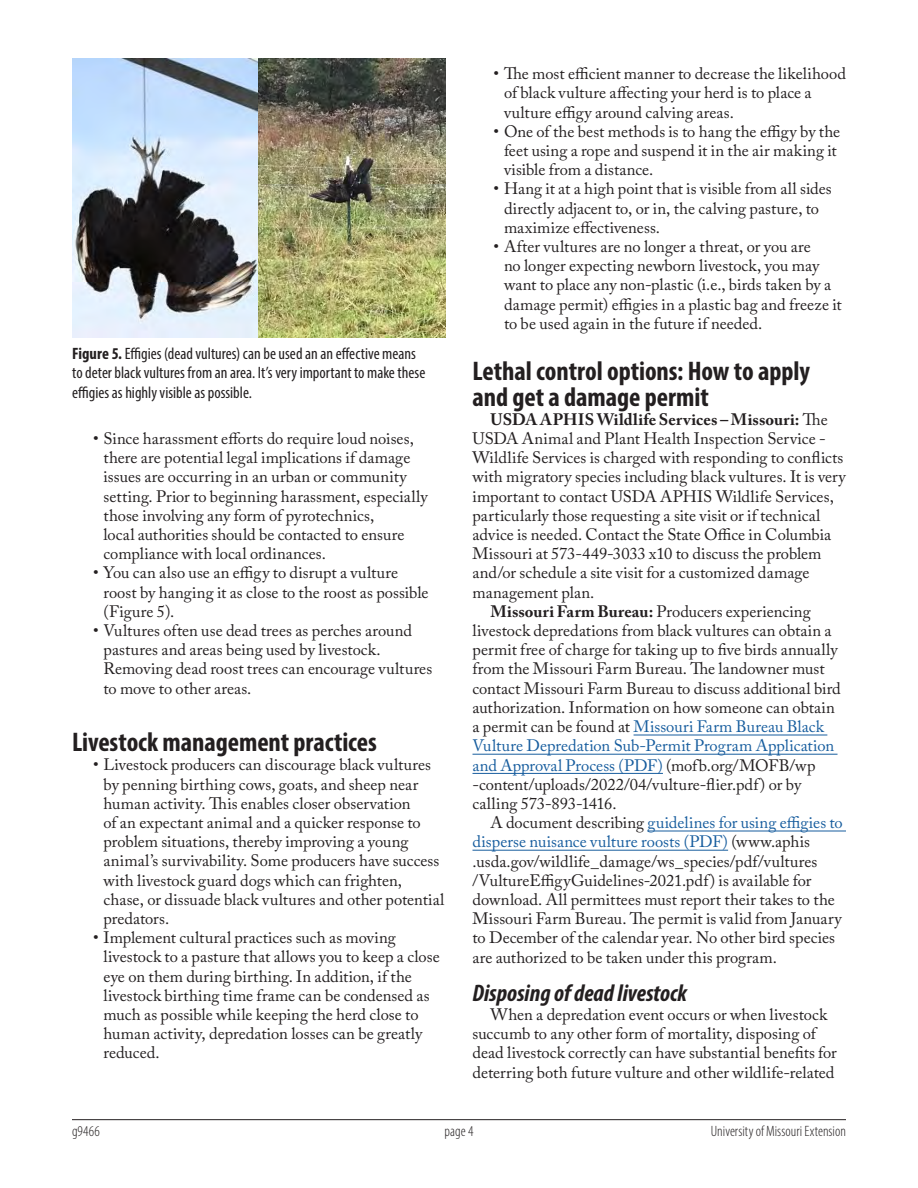
<style>
.page{position:relative;width:918px;height:1188px;background:#fff}
.page>*{position:absolute;margin:0;border:0;box-sizing:border-box;transform-origin:0 0}
.H2_2_lines{font:700 condensed 27px/25.2px "Myriad Pro";color:#231f20}
.t1{font:italic 700 condensed 24px "Myriad Pro";color:#231f20}
.Text{font:16.5px/19.2px "Adobe Caslon Pro";letter-spacing:.005em;color:#231f20}
.t2{font:condensed 16.5px/19.2px "Myriad Pro";color:#231f20}
.t3{font:300 condensed 15px "Myriad Pro";color:#231f20}
.s1{font-weight:700}
.s2{color:#175d9e}
</style>
<div class="page">
<hr style="left:72px;top:1119px;width:774px;height:1px;background:#231f20">
<hr style="left:634px;top:735px;width:193px;height:1px;background:#175d9e">
<hr style="left:472px;top:754px;width:366px;height:1px;background:#175d9e">
<hr style="left:472px;top:773px;width:191px;height:1px;background:#175d9e">
<hr style="left:648px;top:831px;width:198px;height:1px;background:#175d9e">
<hr style="left:472px;top:850px;width:256px;height:1px;background:#175d9e">
<img style="left:72px;top:58px;width:374px;height:280px">
<p class="t2" style="left:72px;top:344px;width:355px"><span class="s1">Figure 5.</span> Effigies (dead vultures) can be used an an effective means to deter black vultures from an area. It’s very important to make these effigies as highly visible as possible.</p>
<p class="Text" style="left:104px;top:429px;width:326px;text-indent:-10px">• Since harassment efforts do require loud noises, there are potential legal implications if damage issues are occurring in an urban or community setting. Prior to beginning harassment, especially those involving any form of pyrotechnics,<br>local authorities should be contacted to ensure compliance with local ordinances.</p>
<p class="Text" style="left:104px;top:563px;width:327px;text-indent:-10px">• You can also use an effigy to disrupt a vulture roost by hanging it as close to the roost as possible (Figure 5).</p>
<p class="Text" style="left:104px;top:621px;width:330px;text-indent:-10px">• Vultures often use dead trees as perches around pastures and areas being used by livestock.<br>Removing dead roost trees can encourage vultures to move to other areas.</p>
<h2 class="H2_2_lines" style="left:72px;top:729px;width:306px">Livestock management practices</h2>
<p class="Text" style="left:104px;top:755px;width:343px;text-indent:-10px">• Livestock producers can discourage black vultures by penning birthing cows, goats, and sheep near human activity. This enables closer observation<br>of an expectant animal and a quicker response to problem situations, thereby improving a young animal’s survivability. Some producers have success with livestock guard dogs which can frighten, chase, or dissuade black vultures and other potential predators.</p>
<p class="Text" style="left:104px;top:928px;width:338px;text-indent:-10px">• Implement cultural practices such as moving livestock to a pasture that allows you to keep a close eye on them during birthing. In addition, if the livestock birthing time frame can be condensed as much as possible while keeping the herd close to human activity, depredation losses can be greatly reduced.</p>
<p class="Text" style="left:504px;top:64px;width:343px;text-indent:-10px">• The most efficient manner to decrease the likelihood of black vulture affecting your herd is to place a vulture effigy around calving areas.</p>
<p class="Text" style="left:504px;top:122px;width:338px;text-indent:-10px">• One of the best methods is to hang the effigy by the feet using a rope and suspend it in the air making it visible from a distance.</p>
<p class="Text" style="left:504px;top:179px;width:329px;text-indent:-10px">• Hang it at a high point that is visible from all sides directly adjacent to, or in, the calving pasture, to maximize effectiveness.</p>
<p class="Text" style="left:504px;top:237px;width:339px;text-indent:-10px">• After vultures are no longer a threat, or you are<br>no longer expecting newborn livestock, you may want to place any non-plastic (i.e., birds taken by a damage permit) effigies in a plastic bag and freeze it to be used again in the future if needed.</p>
<p class="H2_2_lines" style="left:472px;top:358px;width:339px">Lethal control options: How to apply and get a damage permit</p>
<p class="Text" style="left:472px;top:410px;width:375px;text-indent:18px"><span class="s1">USDA APHIS Wildlife Services – Missouri:</span> The USDA Animal and Plant Health Inspection Service - Wildlife Services is charged with responding to conflicts with migratory species including black vultures. It is very important to contact USDA APHIS Wildlife Services, particularly those requesting a site visit or if technical advice is needed. Contact the State Office in Columbia Missouri at 573-449-3033 x10 to discuss the problem and/or schedule a site visit for a customized damage management plan.</p>
<p class="Text" style="left:472px;top:602px;width:370px;text-indent:18px"><span class="s1">Missouri Farm Bureau:</span> Producers experiencing livestock depredations from black vultures can obtain a permit free of charge for taking up to five birds annually from the Missouri Farm Bureau. The landowner must contact Missouri Farm Bureau to discuss additional bird authorization. Information on how someone can obtain a permit can be found at <span class="s2">Missouri Farm Bureau Black Vulture Depredation Sub-Permit Program Application and Approval Process (PDF)</span> (mofb.org/MOFB/wp -content/uploads/2022/04/vulture-flier.pdf) or by calling 573-893-1416.</p>
<p class="Text" style="left:472px;top:813px;width:372px;text-indent:18px">A document describing <span class="s2">guidelines for using effigies to disperse nuisance vulture roosts (PDF)</span> (www.aphis .usda.gov/wildlife_damage/ws_species/pdf/vultures /VultureEffigyGuidelines-2021.pdf) is available for download. All permittees must report their takes to the Missouri Farm Bureau. The permit is valid from January to December of the calendar year. No other bird species are authorized to be taken under this program.</p>
<h3 class="t1" style="left:473px;top:978px;width:216px">Disposing of dead livestock</h3>
<p class="Text" style="left:472px;top:1005px;width:366px;text-indent:18px">When a depredation event occurs or when livestock succumb to any other form of mortality, disposing of dead livestock correctly can have substantial benefits for deterring both future vulture and other wildlife-related</p>
<p class="t3" style="left:72px;top:1122px;width:29px">g9466</p>
<p class="t3" style="left:445px;top:1122px;width:30px">page 4</p>
<p class="t3" style="left:711px;top:1122px;width:137px">University of Missouri Extension</p>
</div>
